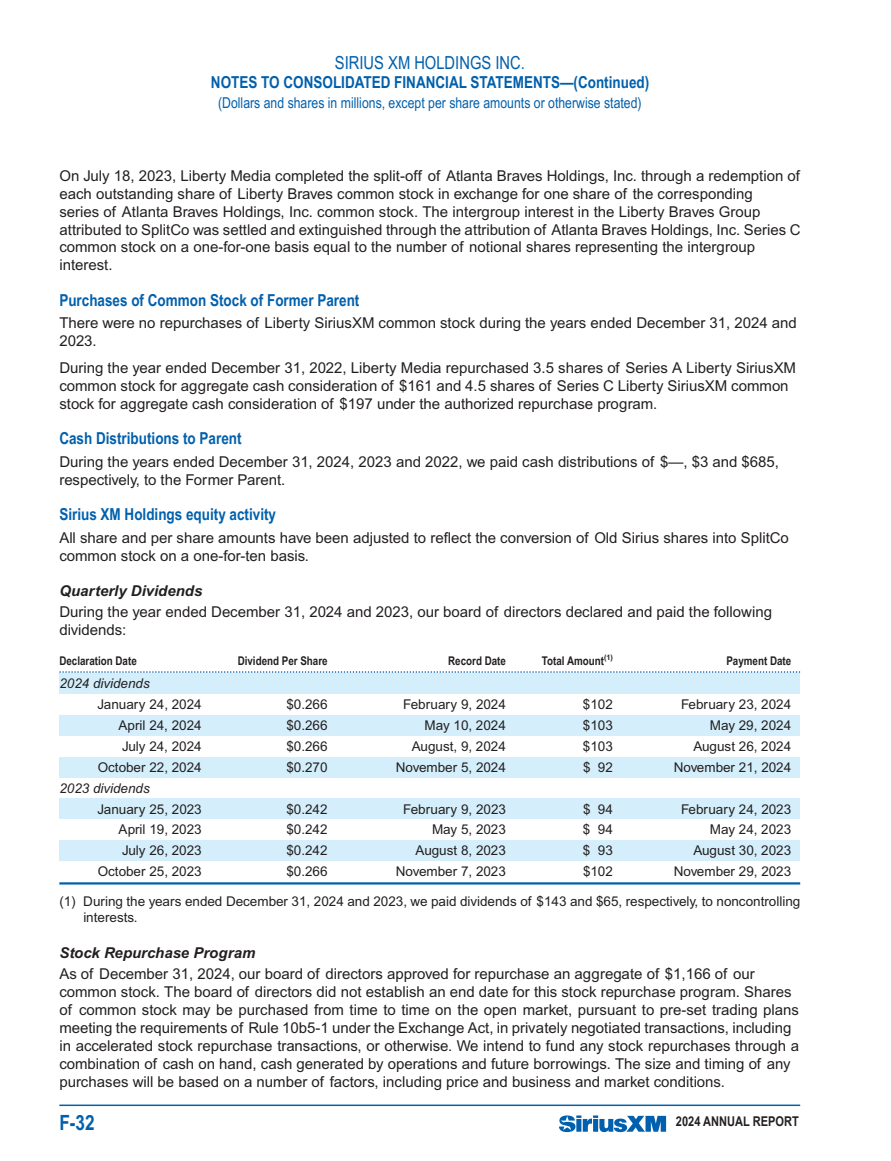
<style>
.page{position:relative;width:891px;height:1161px;background:#fff}
.page>*{position:absolute;margin:0;border:0;box-sizing:border-box;transform-origin:0 0}
.t1{font:700 21px "Nbrlkd Arial Narrow";color:#0160ad}
.t2{font:18px "Wxffjl Arial Narrow";color:#0160ad}
.t3{font:700 16.5px "Nbrlkd Arial Narrow";color:#0160ad}
.t4{font:15px/17.9px "Xltspm Arial MT Pro";color:#231f20}
.t5{font:15px "Wxffjl Arial Narrow";color:#0160ad}
.t6{font:italic 700 15px "Ddynrw Arial MT Pro";color:#231f20}
.t7{font:13.5px/29.2px "Xltspm Arial MT Pro";color:#231f20}
.t8{font:italic 13.5px "Fbhmlb Arial MT Pro";color:#231f20}
.t9{font:700 13.5px "Nbrlkd Arial Narrow";color:#231f20}
.t10{font:700 12px "Nbrlkd Arial Narrow";color:#231f20}
</style>
<div class="page">
<div style="left:59px;top:672px;width:741px;height:22px;background:#d4effb"></div>
<div style="left:59px;top:715px;width:741px;height:21px;background:#d4effb"></div>
<div style="left:59px;top:757px;width:741px;height:21px;background:#d4effb"></div>
<div style="left:59px;top:798px;width:741px;height:21px;background:#d4effb"></div>
<div style="left:59px;top:840px;width:741px;height:21px;background:#d4effb"></div>
<svg style="left:59px;top:671px;width:741px;height:2px"></svg>
<hr style="left:59px;top:882px;width:741px;height:3px;background:#0160ad">
<hr style="left:59px;top:1105px;width:741px;height:1px;background:#0160ad">
<svg style="left:559px;top:1115px;width:107px;height:17px"></svg>
<p class="t2" style="left:335px;top:52px;width:191px">SIRIUS XM HOLDINGS INC.</p>
<p class="t3" style="left:211px;top:73px;width:440px">NOTES TO CONSOLIDATED FINANCIAL STATEMENTS—(Continued)</p>
<p class="t5" style="left:218px;top:94px;width:425px">(Dollars and shares in millions, except per share amounts or otherwise stated)</p>
<p class="t4" style="left:59px;top:168px;width:743px">On July 18, 2023, Liberty Media completed the split-off of Atlanta Braves Holdings, Inc. through a redemption of each outstanding share of Liberty Braves common stock in exchange for one share of the corresponding<br>series of Atlanta Braves Holdings, Inc. common stock. The intergroup interest in the Liberty Braves Group attributed to SplitCo was settled and extinguished through the attribution of Atlanta Braves Holdings, Inc. Series C common stock on a one-for-one basis equal to the number of notional shares representing the intergroup interest.</p>
<p class="t3" style="left:59px;top:291px;width:302px">Purchases of Common Stock of Former Parent</p>
<p class="t4" style="left:59px;top:316px;width:739px">There were no repurchases of Liberty SiriusXM common stock during the years ended December 31, 2024 and<br>2023.</p>
<p class="t4" style="left:59px;top:360px;width:738px">During the year ended December 31, 2022, Liberty Media repurchased 3.5 shares of Series A Liberty SiriusXM common stock for aggregate cash consideration of $161 and 4.5 shares of Series C Liberty SiriusXM common stock for aggregate cash consideration of $197 under the authorized repurchase program.</p>
<p class="t3" style="left:59px;top:429px;width:184px">Cash Distributions to Parent</p>
<p class="t4" style="left:59px;top:454px;width:721px">During the years ended December 31, 2024, 2023 and 2022, we paid cash distributions of $—, $3 and $685, respectively, to the Former Parent.</p>
<p class="t3" style="left:59px;top:505px;width:218px">Sirius XM Holdings equity activity</p>
<p class="t4" style="left:59px;top:530px;width:731px">All share and per share amounts have been adjusted to reflect the conversion of Old Sirius shares into SplitCo common stock on a one-for-ten basis.</p>
<p class="t6" style="left:59px;top:586px;width:144px">Quarterly Dividends</p>
<p class="t4" style="left:59px;top:605px;width:714px">During the year ended December 31, 2024 and 2023, our board of directors declared and paid the following dividends:</p>
<p class="t10" style="left:59px;top:654px;width:79px">Declaration Date</p>
<p class="t10" style="left:238px;top:654px;width:92px">Dividend Per Share</p>
<p class="t10" style="left:448px;top:654px;width:59px">Record Date</p>
<p class="t10" style="left:542px;top:654px;width:73px">Total Amount<sup>(1)</sup></p>
<p class="t10" style="left:726px;top:654px;width:66px">Payment Date</p>
<p class="t8" style="left:59px;top:678px;width:92px">2024 dividends</p>
<p class="t7" style="left:97px;top:691px;width:106px">January 24, 2024</p>
<p class="t7" style="left:286px;top:691px;width:43px">$0.266</p>
<p class="t7" style="left:403px;top:691px;width:104px">February 9, 2024</p>
<p class="t7" style="left:583px;top:691px;width:31px">$102</p>
<p class="t7" style="left:681px;top:691px;width:112px">February 23, 2024</p>
<p class="t7" style="left:119px;top:712px;width:85px">April 24, 2024</p>
<p class="t7" style="left:286px;top:712px;width:43px">$0.266</p>
<p class="t7" style="left:425px;top:712px;width:83px">May 10, 2024</p>
<p class="t7" style="left:583px;top:712px;width:31px">$103</p>
<p class="t7" style="left:710px;top:712px;width:83px">May 29, 2024</p>
<p class="t7" style="left:122px;top:733px;width:81px">July 24, 2024</p>
<p class="t7" style="left:286px;top:733px;width:43px">$0.266</p>
<p class="t7" style="left:412px;top:733px;width:96px">August, 9, 2024</p>
<p class="t7" style="left:583px;top:733px;width:31px">$103</p>
<p class="t7" style="left:693px;top:733px;width:99px">August 26, 2024</p>
<p class="t7" style="left:98px;top:754px;width:106px">October 22, 2024</p>
<p class="t7" style="left:286px;top:754px;width:43px">$0.270</p>
<p class="t7" style="left:396px;top:754px;width:112px">November 5, 2024</p>
<p class="t7" style="left:583px;top:754px;width:31px">$ 92</p>
<p class="t7" style="left:674px;top:754px;width:119px">November 21, 2024</p>
<p class="t8" style="left:59px;top:783px;width:92px">2023 dividends</p>
<p class="t7" style="left:97px;top:796px;width:106px">January 25, 2023</p>
<p class="t7" style="left:286px;top:796px;width:43px">$0.242</p>
<p class="t7" style="left:403px;top:796px;width:104px">February 9, 2023</p>
<p class="t7" style="left:583px;top:796px;width:31px">$ 94</p>
<p class="t7" style="left:681px;top:796px;width:112px">February 24, 2023</p>
<p class="t7" style="left:119px;top:817px;width:85px">April 19, 2023</p>
<p class="t7" style="left:286px;top:817px;width:43px">$0.242</p>
<p class="t7" style="left:432px;top:817px;width:75px">May 5, 2023</p>
<p class="t7" style="left:583px;top:817px;width:31px">$ 94</p>
<p class="t7" style="left:710px;top:817px;width:83px">May 24, 2023</p>
<p class="t7" style="left:122px;top:837px;width:81px">July 26, 2023</p>
<p class="t7" style="left:286px;top:837px;width:43px">$0.242</p>
<p class="t7" style="left:416px;top:837px;width:92px">August 8, 2023</p>
<p class="t7" style="left:583px;top:837px;width:31px">$ 93</p>
<p class="t7" style="left:693px;top:837px;width:99px">August 30, 2023</p>
<p class="t7" style="left:98px;top:858px;width:106px">October 25, 2023</p>
<p class="t7" style="left:286px;top:858px;width:43px">$0.266</p>
<p class="t7" style="left:396px;top:858px;width:112px">November 7, 2023</p>
<p class="t7" style="left:583px;top:858px;width:31px">$102</p>
<p class="t7" style="left:59px;top:858px;width:742px;text-indent:614px">November 29, 2023 (1) During the years ended December 31, 2024 and 2023, we paid dividends of $143 and $65, respectively, to noncontrolling</p>
<p class="t7" style="left:83px;top:904px;width:56px">interests.</p>
<p class="t6" style="left:59px;top:948px;width:197px">Stock Repurchase Program</p>
<p class="t4" style="left:59px;top:966px;width:741px">As of December 31, 2024, our board of directors approved for repurchase an aggregate of $1,166 of our common stock. The board of directors did not establish an end date for this stock repurchase program. Shares of common stock may be purchased from time to time on the open market, pursuant to pre-set trading plans meeting the requirements of Rule 10b5-1 under the Exchange Act, in privately negotiated transactions, including in accelerated stock repurchase transactions, or otherwise. We intend to fund any stock repurchases through a combination of cash on hand, cash generated by operations and future borrowings. The size and timing of any purchases will be based on a number of factors, including price and business and market conditions.</p>
<h1 class="t1" style="left:59px;top:1110px;width:37px">F-32</h1>
<p class="t9" style="left:676px;top:1114px;width:124px">2024 ANNUAL REPORT</p>
</div>
